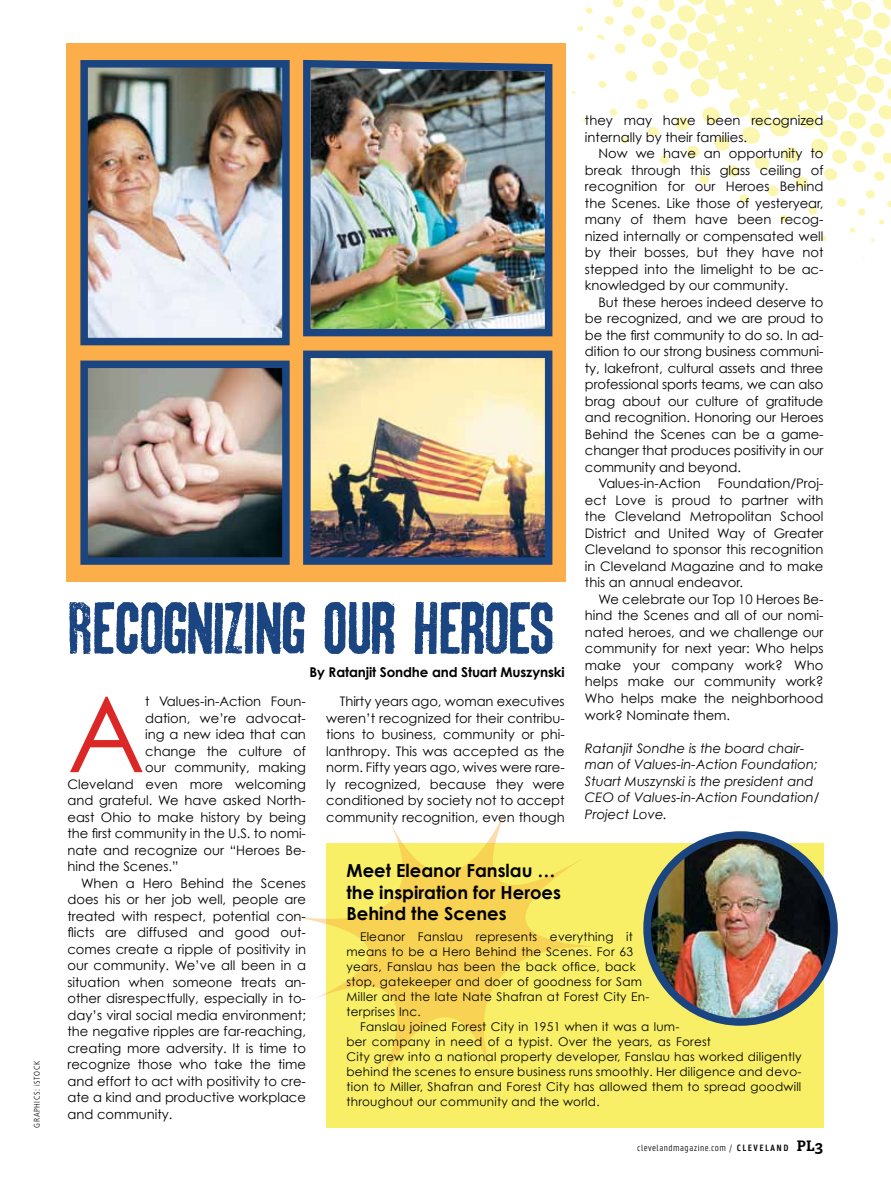
<style>
.page{position:relative;width:891px;height:1202px;background:#fff}
.page>*{position:absolute;margin:0;border:0;box-sizing:border-box;transform-origin:0 0}
.t1{font:105px "Century Gothic";color:#db2826}
.t2{font:75px "Skin&Bones";letter-spacing:-.01em;color:#1b4580}
.t3{font:700 18px/21.6px "Century Gothic";color:#000}
.t4{font:700 13.5px "Century Gothic";letter-spacing:-.01em;color:#000}
.t5{font:13.2px/16.5px "Century Gothic";color:#000;text-align:justify}
.t6{font:italic 13.2px/16.5px "Century Gothic";color:#000}
.t7{font:12px/15px "Century Gothic";letter-spacing:.02em;color:#000}
.t8{font:300 9.75px "Panno Text";letter-spacing:.05em;color:#000}
.t9{font:300 condensed 8.25px "Frutiger";letter-spacing:.075em;color:#000}
.s1{font-weight:600}
.s2{font-family:"Caecilia Heavy SC";font-weight:400;font-size:15px}
</style>
<div class="page">
<svg style="left:572px;top:0;width:319px;height:242px"></svg>
<div style="left:326px;top:843px;width:498px;height:284px;background:#f8ef66"></div>
<svg style="left:292px;top:808px;width:301px;height:281px"></svg>
<img style="left:647px;top:835px;width:187px;height:187px;border-radius:93px">
<div style="left:643px;top:831px;width:195px;height:194px;border:8px solid #1b4580;border-radius:50%"></div>
<div style="left:67px;top:43px;width:499px;height:538px;background:#fbae4a"></div>
<img style="left:80px;top:60px;width:210px;height:286px">
<img style="left:303px;top:59px;width:250px;height:278px">
<img style="left:80px;top:360px;width:210px;height:205px">
<img style="left:303px;top:350px;width:250px;height:215px">
<svg style="left:225px;top:602px;width:18px;height:52px"></svg>
<p class="t9" style="left:32px;top:1127px;width:68px;rotate:-90deg">graphics: iStock</p>
<p class="t5" style="left:585px;top:112px;width:240px">they may have been recognized internally by their families.</p>
<p class="t5" style="left:585px;top:145px;width:240px;text-indent:14px">Now we have an opportunity to break through this glass ceiling of recognition for our Heroes Behind the Scenes. Like those of yesteryear, many of them have been recog&shy;nized internally or compensated well by their bosses, but they have not stepped into the limelight to be ac&shy;knowledged by our community.</p>
<p class="t5" style="left:598px;top:294px;width:227px">But these heroes indeed deserve to</p>
<p class="t5" style="left:585px;top:310px;width:240px">be recognized, and we are proud to</p>
<p class="t5" style="left:585px;top:327px;width:240px">be the first community to do so. In ad-</p>
<p class="t5" style="left:585px;top:343px;width:240px">dition to our strong business communi-</p>
<p class="t5" style="left:585px;top:360px;width:240px">ty, lakefront, cultural assets and three</p>
<p class="t5" style="left:585px;top:376px;width:240px">professional sports teams, we can also</p>
<p class="t5" style="left:585px;top:393px;width:240px">brag about our culture of gratitude</p>
<p class="t5" style="left:585px;top:409px;width:240px">and recognition. Honoring our Heroes</p>
<p class="t5" style="left:585px;top:426px;width:240px">Behind the Scenes can be a game-</p>
<p class="t5" style="left:585px;top:442px;width:240px">changer that produces positivity in our</p>
<p class="t5" style="left:585px;top:459px;width:158px">community and beyond.</p>
<p class="t5" style="left:598px;top:475px;width:104px">Values-in-Action</p>
<p class="t5" style="left:585px;top:475px;width:240px;text-indent:133px">Foundation/Proj&shy;ect Love is proud to partner with the Cleveland Metropolitan School District and United Way of Greater Cleveland to sponsor this recognition in Cleveland Magazine and to make this an annual endeavor.</p>
<p class="t5" style="left:585px;top:591px;width:240px;text-indent:14px">We celebrate our Top 10 Heroes Be&shy;hind the Scenes and all of our nomi&shy;nated heroes, and we challenge our community for next year: Who helps make your company work? Who helps make our community work?<br>Who helps make the neighborhood work? Nominate them.</p>
<p class="t6" style="left:585px;top:739px;width:236px">Ratanjit Sondhe is the board chair&shy;man of Values-in-Action Foundation;<br>Stuart Muszynski is the president and<br>CEO of Values-in-Action Foundation/<br>Project Love.</p>
<h2 class="t2" style="left:68px;top:584px;width:489px">RECOGNI ING OUR HEROES</h2>
<p class="t4" style="left:310px;top:663px;width:257px">By Ratanjit Sondhe and Stuart Muszynski</p>
<h1 class="t1" style="left:68px;top:670px;width:79px">A</h1>
<p class="t5" style="left:145px;top:693px;width:162px">t Values-in-Action Foun-</p>
<p class="t5" style="left:326px;top:693px;width:240px;text-indent:14px">Thirty years ago, woman executives weren’t recognized for their contribu&shy;tions to business, community or phi&shy;lanthropy. This was accepted as the norm. Fifty years ago, wives were rare&shy;ly recognized, because they were conditioned by society not to accept community recognition, even though</p>
<p class="t5" style="left:145px;top:709px;width:162px">dation, we’re advocat-</p>
<p class="t5" style="left:145px;top:726px;width:162px">ing a new idea that can</p>
<p class="t5" style="left:145px;top:742px;width:162px">change the culture of</p>
<p class="t5" style="left:145px;top:759px;width:162px">our community, making</p>
<p class="t5" style="left:67px;top:775px;width:240px">Cleveland even more welcoming</p>
<p class="t5" style="left:67px;top:792px;width:240px">and grateful. We have asked North-</p>
<p class="t5" style="left:67px;top:808px;width:240px">east Ohio to make history by being</p>
<p class="t5" style="left:67px;top:825px;width:240px">the first community in the U.S. to nomi-</p>
<p class="t5" style="left:67px;top:841px;width:240px">nate and recognize our “Heroes Be-</p>
<p class="t5" style="left:67px;top:858px;width:113px">hind the Scenes.”</p>
<p class="t5" style="left:81px;top:874px;width:227px">When a Hero Behind the Scenes</p>
<p class="t5" style="left:67px;top:891px;width:240px">does his or her job well, people are</p>
<p class="t5" style="left:67px;top:907px;width:240px">treated with respect, potential con-</p>
<p class="t5" style="left:67px;top:924px;width:240px">flicts are diffused and good out-</p>
<p class="t5" style="left:67px;top:940px;width:240px">comes create a ripple of positivity in</p>
<p class="t5" style="left:67px;top:957px;width:240px">our community. We’ve all been in a</p>
<p class="t5" style="left:67px;top:973px;width:240px">situation when someone treats an-</p>
<p class="t5" style="left:67px;top:990px;width:240px">other disrespectfully, especially in to-</p>
<p class="t5" style="left:67px;top:1006px;width:240px">day’s viral social media environment;</p>
<p class="t5" style="left:67px;top:1023px;width:240px">the negative ripples are far-reaching,</p>
<p class="t5" style="left:67px;top:1039px;width:240px">creating more adversity. It is time to</p>
<p class="t5" style="left:67px;top:1056px;width:240px">recognize those who take the time</p>
<p class="t5" style="left:67px;top:1072px;width:240px">and effort to act with positivity to cre-</p>
<p class="t5" style="left:67px;top:1089px;width:240px">ate a kind and productive workplace</p>
<p class="t5" style="left:67px;top:1105px;width:107px">and community.</p>
<h3 class="t3" style="left:346px;top:859px;width:216px">Meet Eleanor Fanslau … the inspiration for Heroes<br>Behind the Scenes</h3>
<p class="t7" style="left:346px;top:929px;width:304px;text-indent:14px">Eleanor Fanslau represents everything it means to be a Hero Behind the Scenes. For 63 years, Fanslau has been the back office, back stop, gatekeeper and doer of goodness for Sam Miller and the late Nate Shafran at Forest City En&shy;terprises Inc.</p>
<p class="t7" style="left:346px;top:1019px;width:456px;text-indent:14px">Fanslau joined Forest City in 1951 when it was a lum-<br>ber company in need of a typist. Over the years, as Forest<br>City grew into a national property developer, Fanslau has worked diligently behind the scenes to ensure business runs smoothly. Her diligence and devo&shy;tion to Miller, Shafran and Forest City has allowed them to spread goodwill throughout our community and the world.</p>
<p class="t8" style="left:637px;top:1142px;width:188px">clevelandmagazine.com / <span class="s1">CLEVELAND</span> <span class="s2">PL3</span></p>
</div>
